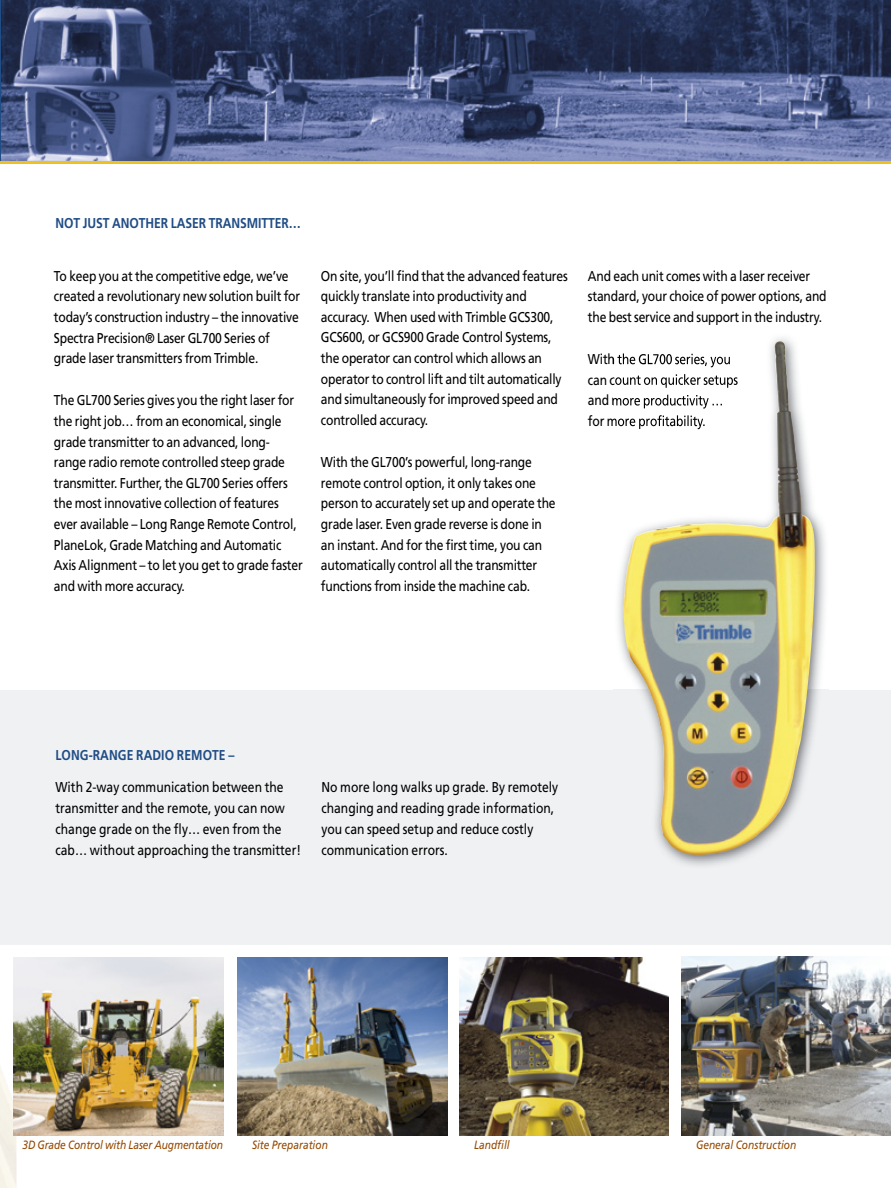
<style>
.page{position:relative;width:891px;height:1188px;background:#fff}
.page>*{position:absolute;margin:0;border:0;box-sizing:border-box;transform-origin:0 0}
.t1{font:14.25px/20.5px "Frutiger LT Std";letter-spacing:-.015em;color:#000;scale:.85 1}
.t2{font:700 14.25px "Frutiger LT Std";letter-spacing:-.005em;color:#204d85;scale:.85 1}
.t3{font:italic 12px "Frutiger LT Std";color:#954900;scale:.85 1}
</style>
<div class="page">
<hr style="left:0;top:0;width:1px;height:162px;background:#204d85">
<div style="left:0;top:690px;width:891px;height:256px;background:#eff1f3"></div>
<img style="left:1px;top:0;width:890px;height:161px">
<hr style="left:0;top:161px;width:891px;height:2px;background:#edc220">
<svg style="left:13px;top:957px;width:878px;height:230px"></svg>
<hr style="left:0;top:945px;width:891px;height:1px;background:#fefefe">
<img style="left:0;top:1064px;width:16px;height:124px">
<img style="left:237px;top:958px;width:210px;height:177px">
<img style="left:14px;top:958px;width:209px;height:177px">
<img style="left:459px;top:958px;width:210px;height:177px">
<img style="left:681px;top:956px;width:210px;height:179px">
<img style="left:614px;top:338px;width:215px;height:528px">
<img style="left:614px;top:353px;width:9px;height:14px">
<img style="left:614px;top:374px;width:9px;height:14px">
<img style="left:614px;top:395px;width:9px;height:14px">
<img style="left:614px;top:415px;width:9px;height:14px">
<img style="left:623px;top:341px;width:193px;height:515px">
<p class="t2" style="left:55px;top:215px;width:290px">NOT JUST ANOTHER LASER TRANSMITTER…</p>
<p class="t1" style="left:54px;top:266px;width:291px">To keep you at the competitive edge, we’ve created a revolutionary new solution built for today’s construction industry – the innovative Spectra Precision® Laser GL700 Series of grade laser transmitters from Trimble.</p>
<p class="t1" style="left:54px;top:390px;width:294px">The GL700 Series gives you the right laser for the right job… from an economical, single grade transmitter to an advanced, long&shy;range radio remote controlled steep grade transmitter. Further, the GL700 Series offers the most innovative collection of features ever available – Long Range Remote Control, PlaneLok, Grade Matching and Automatic Axis Alignment – to let you get to grade faster and with more accuracy.</p>
<p class="t1" style="left:321px;top:265px;width:292px">On site, you’ll find that the advanced features quickly translate into productivity and accuracy. When used with Trimble GCS300, GCS600, or GCS900 Grade Control Systems, the operator can control which allows an operator to control lift and tilt automatically and simultaneously for improved speed and controlled accuracy.</p>
<p class="t1" style="left:321px;top:452px;width:278px">With the GL700’s powerful, long-range remote control option, it only takes one person to accurately set up and operate the grade laser. Even grade reverse is done in an instant. And for the first time, you can automatically control all the transmitter functions from inside the machine cab.</p>
<p class="t1" style="left:588px;top:265px;width:282px">And each unit comes with a laser receiver standard, your choice of power options, and the best service and support in the industry.</p>
<p class="t2" style="left:56px;top:746px;width:212px">LONG-RANGE RADIO REMOTE –</p>
<p class="t1" style="left:56px;top:776px;width:290px;line-height:21px">With 2-way communication between the transmitter and the remote, you can now change grade on the fly… even from the cab… without approaching the transmitter!</p>
<p class="t1" style="left:321px;top:776px;width:280px;line-height:21px">No more long walks up grade. By remotely changing and reading grade information, you can speed setup and reduce costly communication errors.</p>
<p class="t3" style="left:22px;top:1138px;width:238px">3D Grade Control with Laser Augmentation</p>
<p class="t3" style="left:252px;top:1138px;width:91px">Site Preparation</p>
<p class="t3" style="left:474px;top:1138px;width:44px">Landfill</p>
<p class="t3" style="left:696px;top:1138px;width:120px">General Construction</p>
</div>
